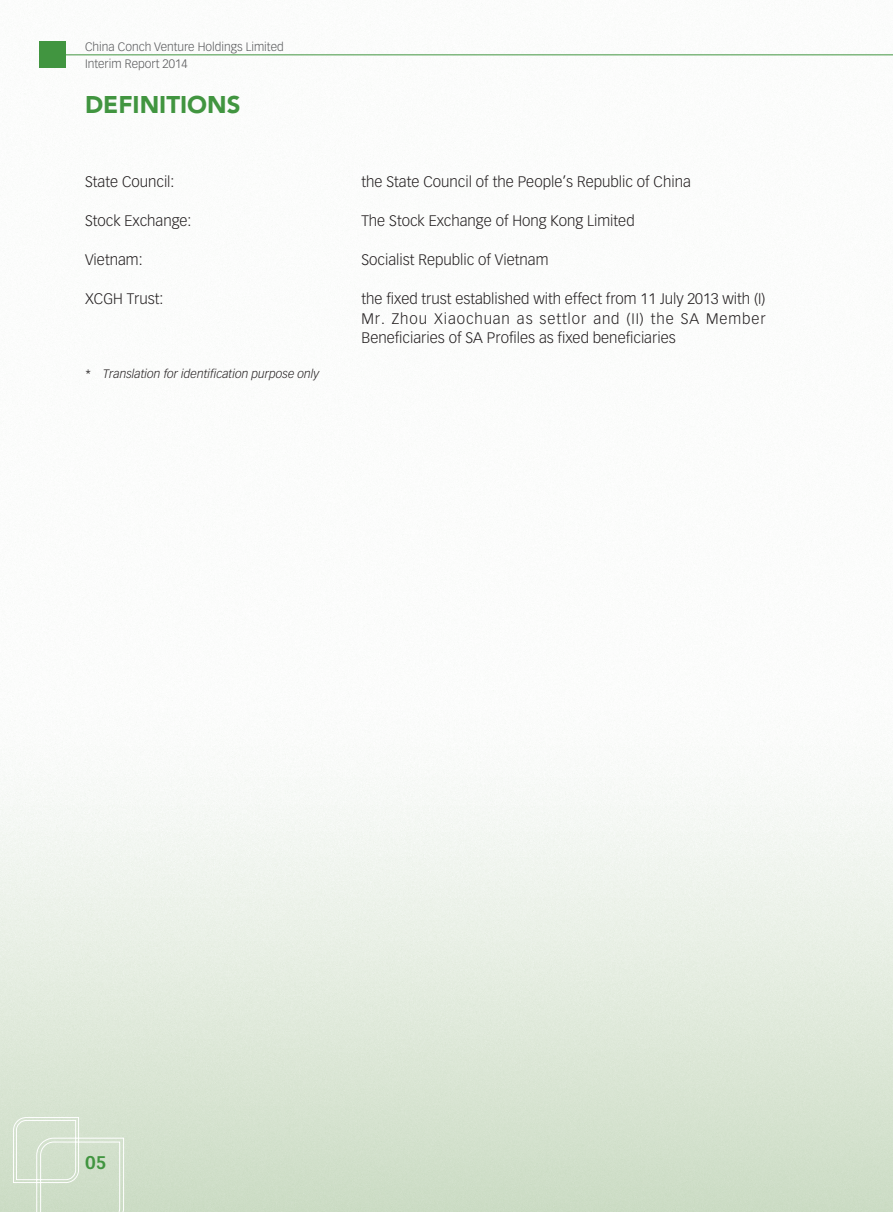
<style>
.page{position:relative;width:893px;height:1212px;background:#fff}
.page>*{position:absolute;margin:0;border:0;box-sizing:border-box;transform-origin:0 0}
.t1{font:900 24px "Avenir LT Std";color:#419540}
.t2{font:700 18px "Vectora LT Std";color:#419540}
.t3{font:300 15px/19.5px "Vectora LT Std";color:#231f20}
.t4{font:300 15px "Vectora LT Std";letter-spacing:.06em;color:#231f20}
.t5{font:300 12px/16.5px "Vectora LT Std";color:#57585a}
.t6{font:italic 300 12px "Vectora LT Std";color:#231f20}
.t7{font:300 12px "Vectora LT Std";color:#231f20}
</style>
<div class="page">
<img style="left:0;top:41px;width:893px;height:1171px">
<svg style="left:13px;top:1117px;width:111px;height:95px"></svg>
<hr style="left:57px;top:54px;width:836px;height:1px;background:#419540">
<div style="left:39px;top:42px;width:26px;height:26px;background:#419540"></div>
<p class="t5" style="left:85px;top:39px;width:200px">China Conch Venture Holdings Limited<br>Interim Report 2014</p>
<h1 class="t1" style="left:85px;top:91px;width:157px">DEFINITIONS</h1>
<p class="t3" style="left:85px;top:172px;width:91px">State Council:</p>
<p class="t3" style="left:85px;top:211px;width:108px">Stock Exchange:</p>
<p class="t3" style="left:85px;top:250px;width:59px">Vietnam:</p>
<p class="t3" style="left:85px;top:289px;width:80px">XCGH Trust:</p>
<p class="t7" style="left:85px;top:367px;width:8px">*</p>
<p class="t6" style="left:103px;top:367px;width:218px">Translation for identification purpose only</p>
<p class="t3" style="left:361px;top:172px;width:331px">the State Council of the People s’ Republic of China</p>
<p class="t3" style="left:361px;top:211px;width:275px">The Stock Exchange of Hong Kong Limited</p>
<p class="t3" style="left:361px;top:250px;width:189px">Socialist Republic of Vietnam</p>
<p class="t3" style="left:361px;top:289px;width:405px">the fixed trust established with effect from 11 July 2013 with (I(</p>
<p class="t3" style="left:392px;top:309px;width:37px">Zhou</p>
<p class="t4" style="left:434px;top:310px;width:77px">Xiaochuan</p>
<p class="t4" style="left:540px;top:310px;width:48px">settlor</p>
<p class="t3" style="left:593px;top:309px;width:28px">and</p>
<p class="t3" style="left:651px;top:309px;width:24px">the</p>
<p class="t3" style="left:627px;top:309px;width:19px">(II)</p>
<p class="t3" style="left:681px;top:309px;width:20px">SA</p>
<p class="t3" style="left:361px;top:309px;width:316px">Mr.<br>Beneficiaries of SA Profiles as fixed beneficiaries</p>
<p class="t3" style="left:517px;top:309px;width:17px">as</p>
<p class="t3" style="left:706px;top:309px;width:61px">Member</p>
<p class="t2" style="left:85px;top:1151px;width:23px">05</p>
</div>
